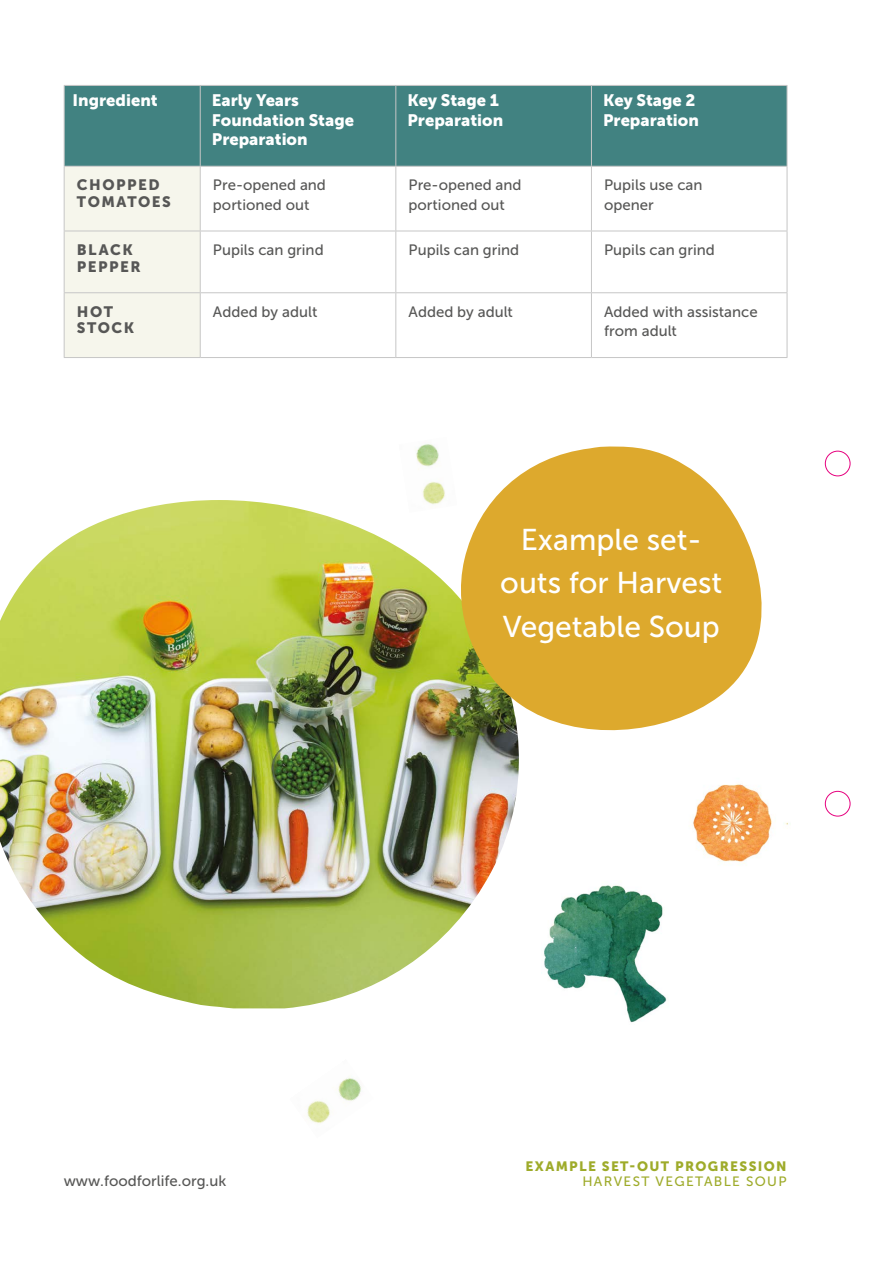
<style>
.page{position:relative;width:893px;height:1263px;background:#fff}
.page>*{position:absolute;margin:0;border:0;box-sizing:border-box;transform-origin:0 0}
.t1{font:30px/43.5px "Museo Sans 500";color:#fff;text-align:center}
.List_Paragraph{font:16.5px/19.5px "Museo Sans 900";color:#fff}
.List_Paragraph-2{font:15px/19.5px "Museo Sans 500";color:#575756}
.List_Paragraph-3{font:15px/16.5px "Museo Sans 900";letter-spacing:.1em;color:#575756}
.t2{font:13.5px/15px "Museo Sans 900";letter-spacing:.1em;color:#9eab2a;text-align:right}
.s1{font-family:"Museo Sans 500"}
</style>
<div class="page">
<div style="left:65px;top:86px;width:722px;height:80px;background:#418281"></div>
<div style="left:65px;top:167px;width:135px;height:190px;background:#f6f6ec"></div>
<hr style="left:64px;top:85px;width:136px;height:1px;background:#c6c6c6">
<hr style="left:64px;top:86px;width:1px;height:80px;background:#c6c6c6">
<hr style="left:200px;top:85px;width:196px;height:1px;background:#c6c6c6">
<hr style="left:200px;top:86px;width:1px;height:80px;background:#c6c6c6">
<hr style="left:396px;top:85px;width:195px;height:1px;background:#c6c6c6">
<hr style="left:395px;top:86px;width:1px;height:80px;background:#c6c6c6">
<hr style="left:591px;top:85px;width:196px;height:1px;background:#c6c6c6">
<hr style="left:591px;top:86px;width:1px;height:80px;background:#c6c6c6">
<hr style="left:787px;top:86px;width:1px;height:80px;background:#c6c6c6">
<hr style="left:64px;top:166px;width:136px;height:1px;background:#c6c6c6">
<hr style="left:64px;top:167px;width:1px;height:64px;background:#c6c6c6">
<hr style="left:200px;top:166px;width:196px;height:1px;background:#c6c6c6">
<hr style="left:200px;top:167px;width:1px;height:64px;background:#c6c6c6">
<hr style="left:396px;top:166px;width:195px;height:1px;background:#c6c6c6">
<hr style="left:395px;top:167px;width:1px;height:64px;background:#c6c6c6">
<hr style="left:591px;top:166px;width:196px;height:1px;background:#c6c6c6">
<hr style="left:591px;top:167px;width:1px;height:64px;background:#c6c6c6">
<hr style="left:787px;top:167px;width:1px;height:64px;background:#c6c6c6">
<hr style="left:64px;top:231px;width:136px;height:1px;background:#c6c6c6">
<hr style="left:64px;top:231px;width:1px;height:61px;background:#c6c6c6">
<hr style="left:200px;top:231px;width:196px;height:1px;background:#c6c6c6">
<hr style="left:200px;top:231px;width:1px;height:61px;background:#c6c6c6">
<hr style="left:396px;top:231px;width:195px;height:1px;background:#c6c6c6">
<hr style="left:395px;top:231px;width:1px;height:61px;background:#c6c6c6">
<hr style="left:591px;top:231px;width:196px;height:1px;background:#c6c6c6">
<hr style="left:591px;top:231px;width:1px;height:61px;background:#c6c6c6">
<hr style="left:787px;top:231px;width:1px;height:61px;background:#c6c6c6">
<hr style="left:64px;top:292px;width:136px;height:1px;background:#c6c6c6">
<hr style="left:64px;top:293px;width:1px;height:64px;background:#c6c6c6">
<hr style="left:200px;top:292px;width:196px;height:1px;background:#c6c6c6">
<hr style="left:200px;top:293px;width:1px;height:64px;background:#c6c6c6">
<hr style="left:396px;top:292px;width:195px;height:1px;background:#c6c6c6">
<hr style="left:395px;top:293px;width:1px;height:64px;background:#c6c6c6">
<hr style="left:591px;top:292px;width:196px;height:1px;background:#c6c6c6">
<hr style="left:591px;top:293px;width:1px;height:64px;background:#c6c6c6">
<hr style="left:787px;top:293px;width:1px;height:64px;background:#c6c6c6">
<hr style="left:64px;top:357px;width:136px;height:1px;background:#c6c6c6">
<hr style="left:200px;top:357px;width:196px;height:1px;background:#c6c6c6">
<hr style="left:396px;top:357px;width:195px;height:1px;background:#c6c6c6">
<hr style="left:591px;top:357px;width:196px;height:1px;background:#c6c6c6">
<img style="left:0;top:500px;width:519px;height:508px">
<svg style="left:452px;top:446px;width:310px;height:297px;fill:#dda92d"></svg>
<img style="left:544px;top:885px;width:123px;height:138px">
<img style="left:693px;top:783px;width:95px;height:81px">
<img style="left:307px;top:1077px;width:54px;height:47px">
<img style="left:398px;top:444px;width:59px;height:69px">
<div style="left:825px;top:451px;width:25px;height:25px;border:1px solid #e6007e;border-radius:50%"></div>
<div style="left:825px;top:791px;width:25px;height:25px;border:1px solid #e6007e;border-radius:50%"></div>
<p class="List_Paragraph" style="left:73px;top:91px;width:87px">Ingredient</p>
<p class="List_Paragraph" style="left:212px;top:91px;width:144px">Early Years<br>Foundation Stage</p>
<p class="List_Paragraph" style="left:212px;top:130px;width:97px">Preparation</p>
<p class="List_Paragraph" style="left:407px;top:91px;width:97px">Key Stage 1<br>Preparation</p>
<p class="List_Paragraph" style="left:603px;top:91px;width:97px">Key Stage 2<br>Preparation</p>
<p class="List_Paragraph-3" style="left:77px;top:177px;width:95px">CHOPPED<br>TOMATOES</p>
<p class="List_Paragraph-2" style="left:213px;top:175px;width:114px">Pre-opened and portioned out</p>
<p class="List_Paragraph-2" style="left:409px;top:175px;width:114px">Pre-opened and portioned out</p>
<p class="List_Paragraph-2" style="left:604px;top:175px;width:100px">Pupils use can opener</p>
<p class="List_Paragraph-3" style="left:77px;top:241px;width:65px">BLACK<br>PEPPER</p>
<p class="List_Paragraph-2" style="left:213px;top:240px;width:112px">Pupils can grind</p>
<p class="List_Paragraph-2" style="left:409px;top:240px;width:112px">Pupils can grind</p>
<p class="List_Paragraph-2" style="left:604px;top:240px;width:112px">Pupils can grind</p>
<p class="List_Paragraph-3" style="left:77px;top:303px;width:59px">HOT<br>STOCK</p>
<p class="List_Paragraph-2" style="left:213px;top:302px;width:106px">Added by adult</p>
<p class="List_Paragraph-2" style="left:409px;top:302px;width:106px">Added by adult</p>
<p class="List_Paragraph-2" style="left:604px;top:302px;width:155px">Added with assistance from adult</p>
<p class="List_Paragraph-2" style="left:64px;top:1171px;width:164px">www.foodforlife.org.uk</p>
<p class="t1" style="left:500px;top:518px;width:223px">Example set&shy;outs for Harvest<br>Vegetable Soup</p>
<p class="t2" style="left:526px;top:1159px;width:263px">EXAMPLE SET-OUT PROGRESSION<br><span class="s1">HARVEST VEGETABLE SOUP</span></p>
</div>
